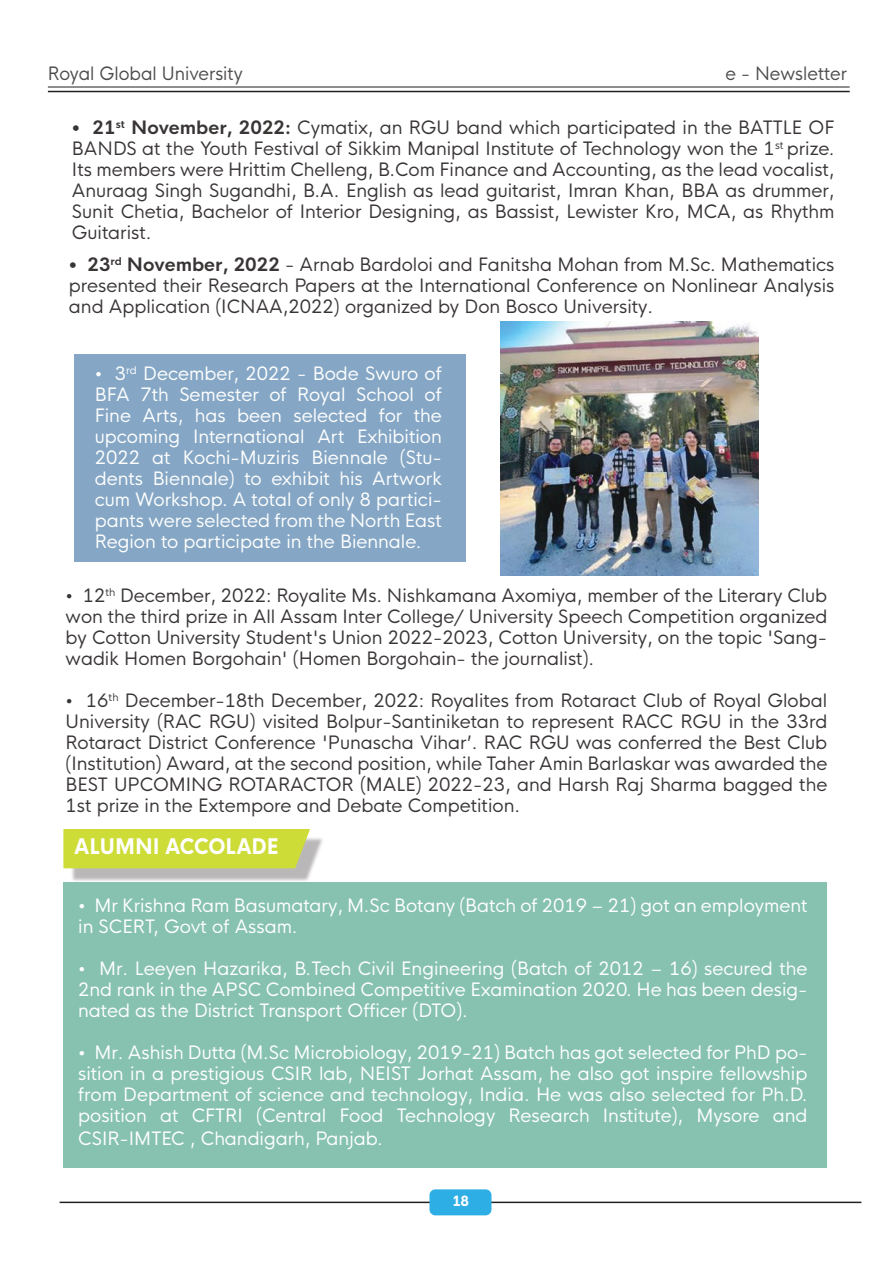
<style>
.page{position:relative;width:893px;height:1263px;background:#fff}
.page>*{position:absolute;margin:0;border:0;box-sizing:border-box;transform-origin:0 0}
.t1{font:800 21px "HK Nova";color:#fff;scale:.92 1}
.t2{font:18px/21px "HK Nova";color:#393535;text-align:justify}
.t3{font:18px/21px "HK Nova";color:#fff;text-align:justify}
.t4{font:18px "HK Nova";color:#4e4b4c;scale:.96 1}
.t5{font:800 13.8px "HK Nova";color:#fff}
.s1{font-weight:700}
</style>
<div class="page">
<div style="left:74px;top:355px;width:392px;height:207px;background:#85a7c5"></div>
<div style="left:63px;top:883px;width:764px;height:285px;background:#87c2b1"></div>
<hr style="left:60px;top:1201px;width:801px;height:2px;background:#241f1f">
<hr style="left:48px;top:91px;width:802px;height:1px;background:#241f1f">
<hr style="left:48px;top:87px;width:802px;height:1px;background:#241f1f">
<div style="left:429px;top:1189px;width:62px;height:26px;background:#2daee4;border-radius:6px"></div>
<img style="left:500px;top:321px;width:258px;height:254px">
<img style="left:69px;top:838px;width:256px;height:45px">
<div style="left:63px;top:829px;width:247px;height:39px;background:#cedc37"></div>
<p class="t4" style="left:48px;top:57px;width:204px">Royal Global University</p>
<p class="t4" style="left:726px;top:57px;width:128px">e - Newsletter</p>
<p class="t2" style="left:72px;top:115px;width:764px"><span class="s1">• 21</span><sup>st</sup> <span class="s1">November, 2022:</span> Cymatix, an RGU band which participated in the BATTLE OF BANDS at the Youth Festival of Sikkim Manipal Institute of Technology won the 1<sup>st</sup> prize.<br>Its members were Hrittim Chelleng, B.Com Finance and Accounting, as the lead vocalist, Anuraag Singh Sugandhi, B.A. English as lead guitarist, Imran Khan, BBA as drummer, Sunit Chetia, Bachelor of Interior Designing, as Bassist, Lewister Kro, MCA, as Rhythm Guitarist.</p>
<p class="t2" style="left:69px;top:252px;width:767px"><span class="s1">• 23</span><sup>rd</sup> <span class="s1">November, 2022</span> - Arnab Bardoloi and Fanitsha Mohan from M.Sc. Mathematics presented their Research Papers at the International Conference on Nonlinear Analysis and Application (ICNAA,2022) organized by Don Bosco University.</p>
<p class="t3" style="left:95px;top:361px;width:349px">• 3<sup>rd</sup> December, 2022 - Bode Swuro of BFA 7th Semester of Royal School of Fine Arts, has been selected for the upcoming International Art Exhibition 2022 at Kochi-Muziris Biennale (Stu&shy;dents Biennale) to exhibit his Artwork cum Workshop. A total of only 8 partici&shy;pants were selected from the North East Region to participate in the Biennale.</p>
<p class="t2" style="left:66px;top:583px;width:763px">• 12<sup>th</sup> December, 2022: Royalite Ms. Nishkamana Axomiya, member of the Literary Club won the third prize in All Assam Inter College/ University Speech Competition organized by Cotton University Student's Union 2022-2023, Cotton University, on the topic 'Sang&shy;wadik Homen Borgohain' (Homen Borgohain- the journalist).</p>
<p class="t2" style="left:66px;top:688px;width:763px">• 16<sup>th</sup> December-18th December, 2022: Royalites from Rotaract Club of Royal Global University (RAC RGU) visited Bolpur-Santiniketan to represent RACC RGU in the 33rd Rotaract District Conference 'Punascha Vihar’. RAC RGU was conferred the Best Club (Institution) Award, at the second position, while Taher Amin Barlaskar was awarded the BEST UPCOMING ROTARACTOR (MALE) 2022-23, and Harsh Raj Sharma bagged the 1st prize in the Extempore and Debate Competition.</p>
<p class="t1" style="left:74px;top:828px;width:224px">ALUMNI ACCOLADE</p>
<p class="t3" style="left:78px;top:893px;width:731px">• Mr Krishna Ram Basumatary, M.Sc Botany (Batch of 2019 – 21) got an employment in SCERT, Govt of Assam.</p>
<p class="t3" style="left:78px;top:956px;width:731px">• Mr. Leeyen Hazarika, B.Tech Civil Engineering (Batch of 2012 – 16) secured the 2nd rank in the APSC Combined Competitive Examination 2020. He has been desig&shy;nated as the District Transport Officer (DTO).</p>
<p class="t3" style="left:78px;top:1040px;width:731px;line-height:21.5px">• Mr. Ashish Dutta (M.Sc Microbiology, 2019-21) Batch has got selected for PhD po&shy;sition in a prestigious CSIR lab, NEIST Jorhat Assam, he also got inspire fellowship from Department of science and technology, India. He was also selected for Ph.D. position at CFTRI (Central Food Technology Research Institute), Mysore and CSIR-IMTEC , Chandigarh, Panjab.</p>
<p class="t5" style="left:452px;top:1189px;width:18px">18</p>
</div>
